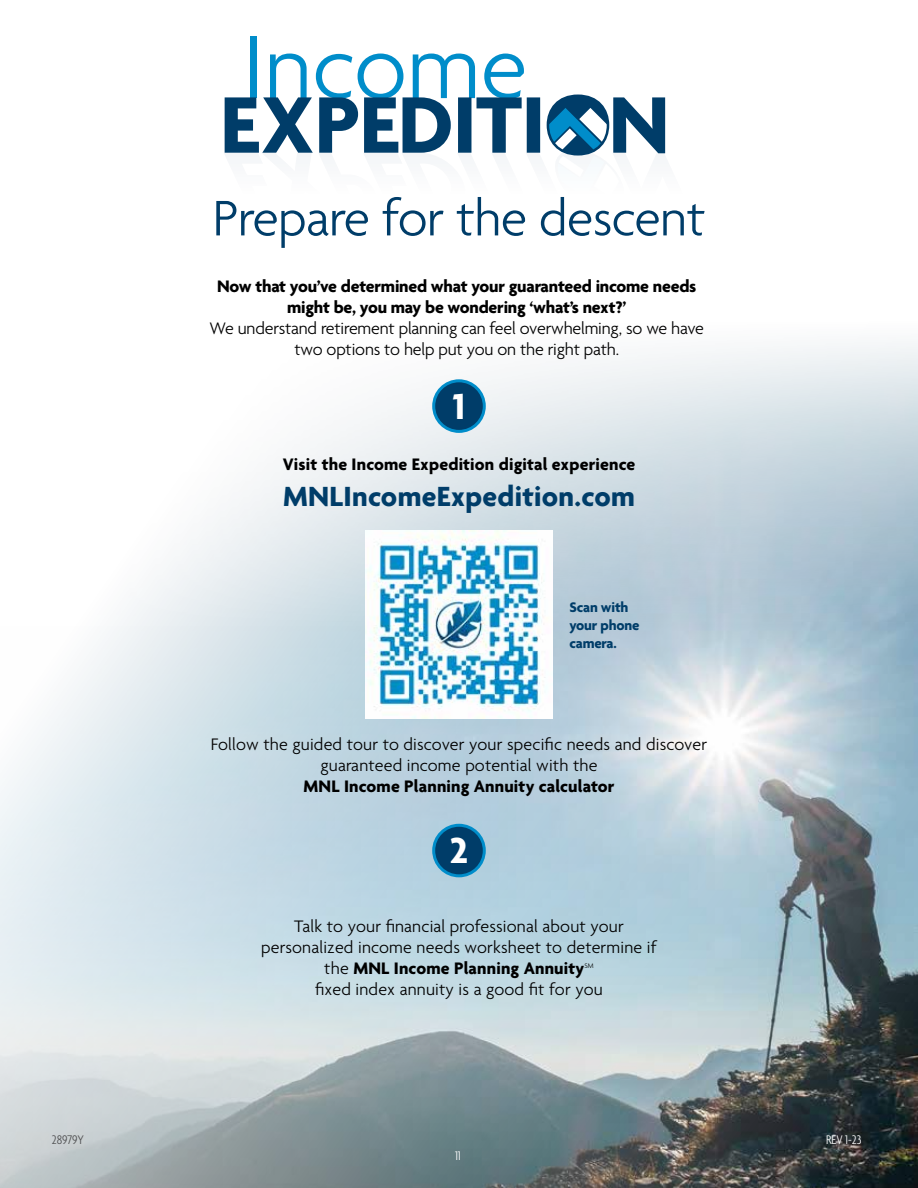
<style>
.page{position:relative;width:918px;height:1188px;background:#fff}
.page>*{position:absolute;margin:0;border:0;box-sizing:border-box;transform-origin:0 0}
.t1{font:300 96.3px "Agenda";color:#008dca}
.t2{font:300 54px "Agenda";letter-spacing:-.01em;color:#003d69}
.t3{font:700 39px "Agenda";color:#fff}
.t4{font:700 30px "Agenda";letter-spacing:.01em;color:#003d69}
.t5{font:300 18px/21px "Agenda";letter-spacing:.01em;color:#000;text-align:center}
.t6{font:300 18px/21px "Agenda";letter-spacing:-.01em;color:#000;text-align:center}
.t7{font:700 18px/21px "Agenda";letter-spacing:-.01em;color:#000;text-align:center}
.t8{font:700 18px "Agenda";letter-spacing:.01em;color:#000}
.t9{font:700 15px/18px "Agenda";letter-spacing:-.01em;color:#003d69}
.t10{font:300 condensed 13.5px "Agenda";color:#fff}
.t11{font:300 condensed 13.5px "Agenda";letter-spacing:-.005em;color:#4d4d4f}
.t12{font:300 7.2px "Agenda";color:#000}
.s1{font-weight:700}
</style>
<div class="page">
<img style="left:0;top:343px;width:918px;height:845px">
<img style="left:365px;top:531px;width:188px;height:188px">
<div style="left:434px;top:381px;width:50px;height:50px;background:#003d69;border-radius:50%"></div>
<div style="left:432px;top:379px;width:54px;height:54px;border:3px solid #008dca;border-radius:50%"></div>
<div style="left:434px;top:825px;width:50px;height:51px;background:#003d69;border-radius:50%"></div>
<div style="left:432px;top:824px;width:54px;height:53px;border:3px solid #008dca;border-radius:50%"></div>
<svg style="left:224px;top:96px;width:443px;height:64px"></svg>
<h1 class="t1" style="left:243px;top:15px;width:286px">Income</h1>
<h2 class="t2" style="left:213px;top:189px;width:494px">Prepare for the descent</h2>
<p class="t7" style="left:217px;top:277px;width:481px">Now that you’ve determined what your guaranteed income needs might be, you may be wondering ‘what’s next?’</p>
<p class="t6" style="left:209px;top:319px;width:496px">We understand retirement planning can feel overwhelming, so we have two options to help put you on the right path.</p>
<h3 class="t3" style="left:453px;top:386px;width:14px">1</h3>
<p class="t8" style="left:283px;top:455px;width:354px">Visit the Income Expedition digital experience</p>
<h3 class="t4" style="left:283px;top:480px;width:353px">MNLIncomeExpedition.com</h3>
<p class="t9" style="left:569px;top:599px;width:72px">Scan with your phone camera.</p>
<p class="t5" style="left:211px;top:735px;width:498px">Follow the guided tour to discover your specific needs and discover guaranteed income potential with the</p>
<p class="t8" style="left:304px;top:776px;width:312px">MNL Income Planning Annuity calculator</p>
<h3 class="t3" style="left:450px;top:830px;width:20px">2</h3>
<p class="t5" style="left:261px;top:917px;width:397px">Talk to your financial professional about your personalized income needs worksheet to determine if the <span class="s1">MNL Income Planning Annuity</span></p>
<p class="t12" style="left:584px;top:962px;width:11px">SM</p>
<p class="t5" style="left:315px;top:980px;width:289px">fixed index annuity is a good fit for you</p>
<p class="t11" style="left:52px;top:1132px;width:34px">28979Y</p>
<p class="t10" style="left:826px;top:1132px;width:37px">REV 1-23</p>
<p class="t10" style="left:455px;top:1148px;width:7px">11</p>
</div>
